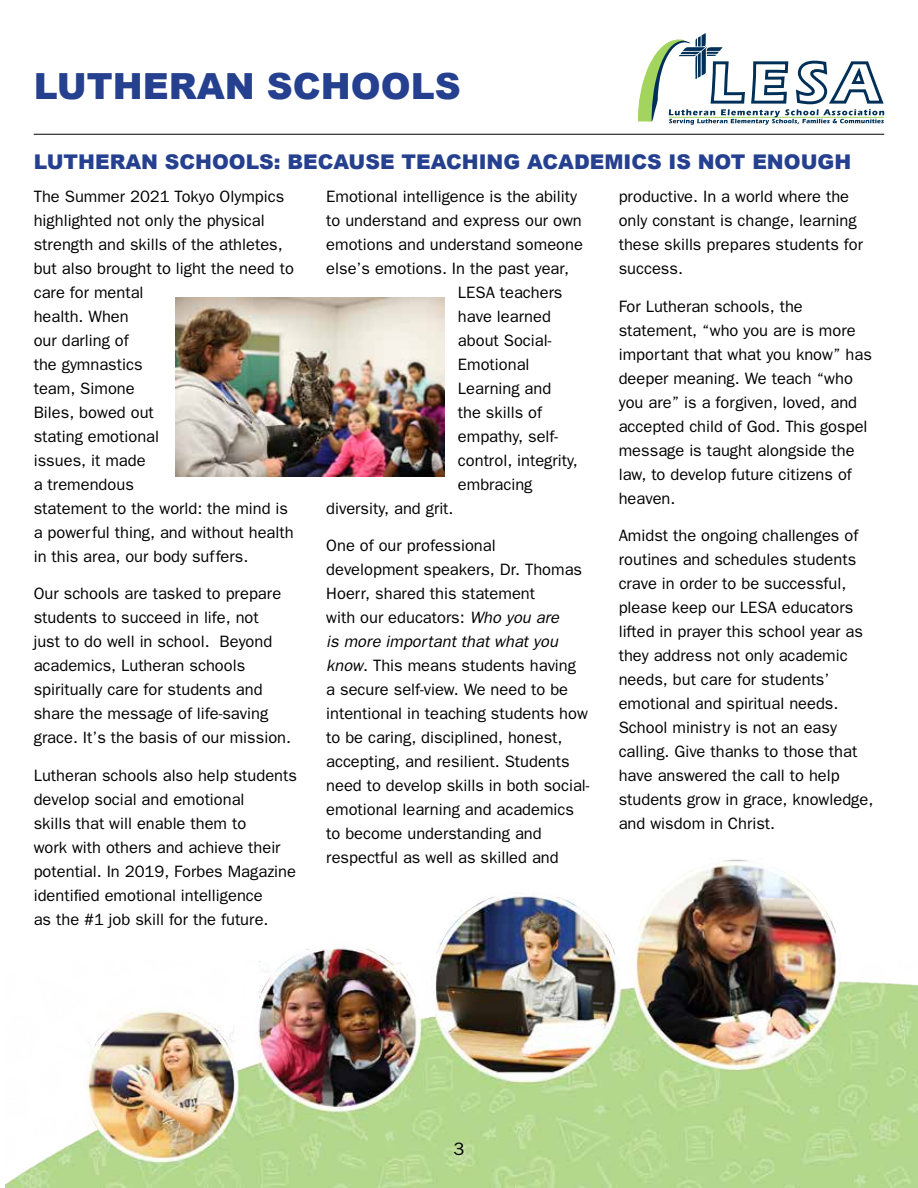
<style>
.page{position:relative;width:918px;height:1188px;background:#fff}
.page>*{position:absolute;margin:0;border:0;box-sizing:border-box;transform-origin:0 0}
.t1{font:900 36px "Arial";color:#25408f}
.t2{font:900 20.25px "Arial";color:#25408f}
.t3{font:18px "Franklin Gothic";color:#000}
.t4{font:16.5px/24px "Franklin Gothic";color:#000}
.s1{font-style:italic}
</style>
<div class="page">
<hr style="left:34px;top:134px;width:850px;height:1px;background:#000">
<svg style="left:638px;top:33px;width:246px;height:92px"></svg>
<img style="left:5px;top:859px;width:913px;height:328px">
<img style="left:176px;top:297px;width:268px;height:180px">
<h1 class="t1" style="left:34px;top:60px;width:428px">LUTHERAN SCHOOLS</h1>
<p class="t2" style="left:34px;top:147px;width:819px">LUTHERAN SCHOOLS: BECAUSE TEACHING ACADEMICS IS NOT ENOUGH</p>
<p class="t4" style="left:34px;top:184px;width:262px">The Summer 2021 Tokyo Olympics highlighted not only the physical strength and skills of the athletes, but also brought to light the need to care for mental<br>health. When<br>our darling of<br>the gymnastics<br>team, Simone<br>Biles, bowed out<br>stating emotional<br>issues, it made<br>a tremendous<br>statement to the world: the mind is a powerful thing, and without health in this area, our body suffers.</p>
<p class="t4" style="left:34px;top:581px;width:259px">Our schools are tasked to prepare students to succeed in life, not<br>just to do well in school. Beyond academics, Lutheran schools spiritually care for students and share the message of life-saving grace. It’s the basis of our mission.</p>
<p class="t4" style="left:34px;top:763px;width:265px">Lutheran schools also help students develop social and emotional<br>skills that will enable them to<br>work with others and achieve their potential. In 2019, Forbes Magazine identified emotional intelligence<br>as the #1 job skill for the future.</p>
<p class="t4" style="left:326px;top:184px;width:252px">Emotional intelligence is the ability</p>
<p class="t4" style="left:326px;top:208px;width:257px">to understand and express our own</p>
<p class="t4" style="left:326px;top:232px;width:258px">emotions and understand someone</p>
<p class="t4" style="left:326px;top:256px;width:244px">else’s emotions. In the past year,</p>
<p class="t4" style="left:458px;top:280px;width:106px">LESA teachers</p>
<p class="t4" style="left:458px;top:304px;width:95px">have learned</p>
<p class="t4" style="left:458px;top:328px;width:95px">about Social-</p>
<p class="t4" style="left:458px;top:352px;width:73px">Emotional</p>
<p class="t4" style="left:458px;top:376px;width:95px">Learning and</p>
<p class="t4" style="left:458px;top:400px;width:86px">the skills of</p>
<p class="t4" style="left:458px;top:424px;width:102px">empathy, self-</p>
<p class="t4" style="left:458px;top:448px;width:121px">control, integrity,</p>
<p class="t4" style="left:458px;top:472px;width:76px">embracing</p>
<p class="t4" style="left:326px;top:496px;width:129px">diversity, and grit.</p>
<p class="t4" style="left:326px;top:533px;width:265px">One of our professional development speakers, Dr. Thomas<br>Hoerr, shared this statement<br>with our educators: <span class="s1">Who you are<br>is more important that what you know</span>. This means students having<br>a secure self-view. We need to be intentional in teaching students how to be caring, disciplined, honest, accepting, and resilient. Students need to develop skills in both social&shy;emotional learning and academics to become understanding and respectful as well as skilled and</p>
<p class="t4" style="left:619px;top:184px;width:246px">productive. In a world where the only constant is change, learning these skills prepares students for success.</p>
<p class="t4" style="left:619px;top:294px;width:255px">For Lutheran schools, the statement, “who you are is more important that what you know” has deeper meaning. We teach “who you are” is a forgiven, loved, and accepted child of God. This gospel message is taught alongside the law, to develop future citizens of heaven.</p>
<p class="t4" style="left:619px;top:523px;width:256px">Amidst the ongoing challenges of routines and schedules students crave in order to be successful, please keep our LESA educators lifted in prayer this school year as they address not only academic needs, but care for students’ emotional and spiritual needs.<br>School ministry is not an easy calling. Give thanks to those that have answered the call to help students grow in grace, knowledge, and wisdom in Christ.</p>
<p class="t3" style="left:454px;top:1138px;width:12px">3</p>
</div>
